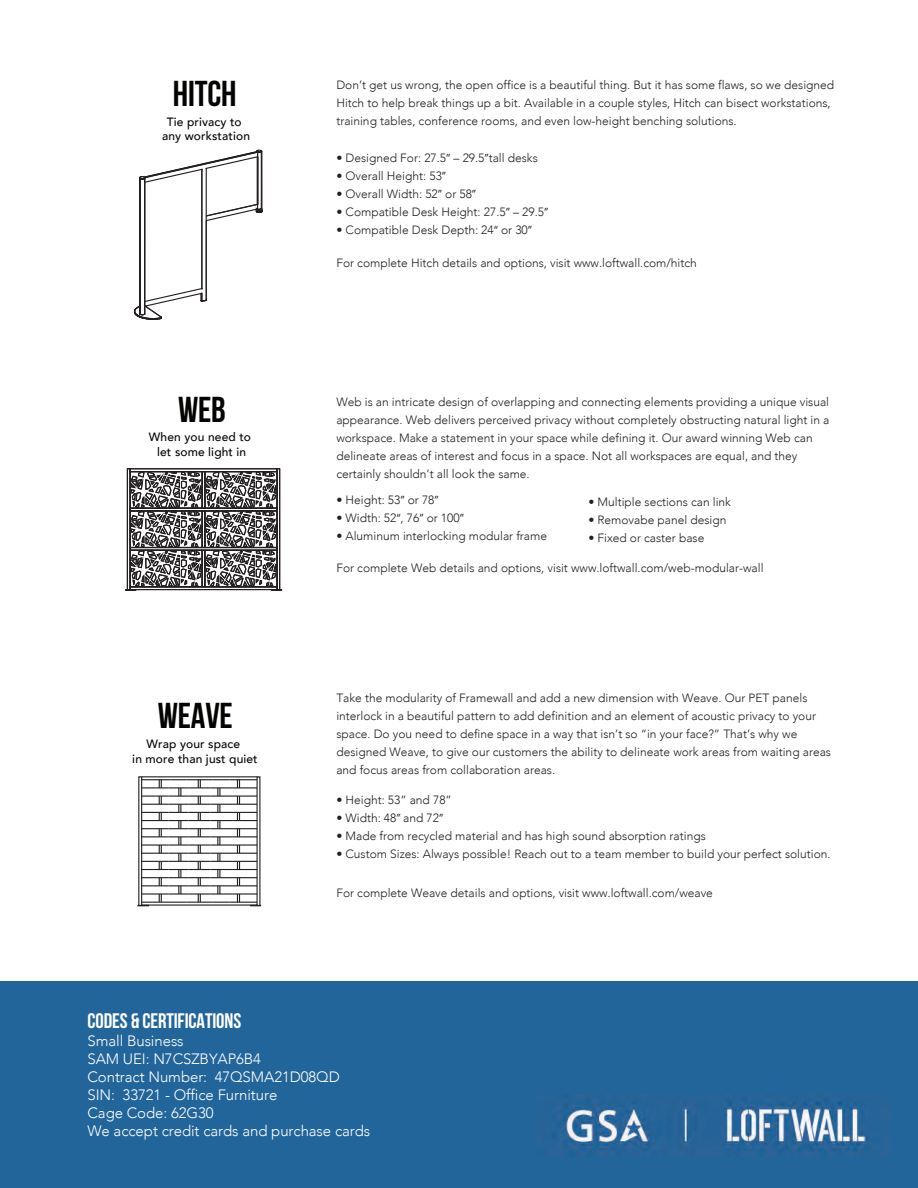
<style>
.page{position:relative;width:918px;height:1188px;background:#fff}
.page>*{position:absolute;margin:0;border:0;box-sizing:border-box;transform-origin:0 0}
.t1{font:700 36px "Bebas Neue";letter-spacing:-.005em;color:#040503}
.t2{font:700 21px "Bebas Neue";letter-spacing:-.005em;color:#fff}
.t3{font:300 15px/18px "Avenir";letter-spacing:-.005em;color:#fff}
.t4{font:300 12px/18px "Avenir";color:#231f20}
.t5{font:500 12px/14.4px "Avenir";letter-spacing:.01em;color:#050504;text-align:center}
.s1{font-family:"Myriad Pro";font-weight:400}
</style>
<div class="page">
<div style="left:0;top:981px;width:918px;height:207px;background:#22659a"></div>
<svg style="left:125px;top:149px;width:157px;height:758px"></svg>
<img style="left:538px;top:1095px;width:332px;height:61px">
<h1 class="t1" style="left:173px;top:72px;width:65px">HITCH</h1>
<p class="t5" style="left:162px;top:116px;width:90px">Tie privacy to any workstation</p>
<h1 class="t1" style="left:178px;top:389px;width:49px">WEB</h1>
<p class="t5" style="left:149px;top:431px;width:104px">When you need to let some light in</p>
<h1 class="t1" style="left:158px;top:695px;width:77px">WEAVE</h1>
<p class="t5" style="left:132px;top:738px;width:127px">Wrap your space<br>in more than just quiet</p>
<p class="t4" style="left:336px;top:77px;width:499px">Don’t get us wrong, the open office is a beautiful thing. But it has some flaws, so we designed<br>Hitch to help break things up a bit. Available in a couple styles, Hitch can bisect workstations, training tables, conference rooms, and even low-height benching solutions.</p>
<p class="t4" style="left:337px;top:149px;width:203px">• Designed For: 27.5<span class="s1">”</span> – 29.5<span class="s1">”</span>tall desks</p>
<p class="t4" style="left:337px;top:167px;width:111px">• Overall Height: 53<span class="s1">”</span></p>
<p class="t4" style="left:337px;top:185px;width:141px">• Overall Width: 52<span class="s1">”</span> or 58<span class="s1">”</span></p>
<p class="t4" style="left:337px;top:203px;width:213px">• Compatible Desk Height: 27.5<span class="s1">”</span> – 29.5<span class="s1">”</span></p>
<p class="t4" style="left:337px;top:221px;width:197px">• Compatible Desk Depth: 24<span class="s1">“</span> or 30<span class="s1">”</span></p>
<p class="t4" style="left:336px;top:255px;width:362px">For complete Hitch details and options, visit www.loftwall.com/hitch</p>
<p class="t4" style="left:336px;top:394px;width:495px">Web is an intricate design of overlapping and connecting elements providing a unique visual appearance. Web delivers perceived privacy without completely obstructing natural light in a workspace. Make a statement in your space while defining it. Our award winning Web can delineate areas of interest and focus in a space. Not all workspaces are equal, and they certainly shouldn’t all look the same.</p>
<p class="t4" style="left:336px;top:491px;width:104px">• Height: 53<span class="s1">”</span> or 78<span class="s1">”</span></p>
<p class="t4" style="left:336px;top:509px;width:212px">• Width: 52<span class="s1">“</span>, 76<span class="s1">”</span> or 100<span class="s1">”<br></span>ï Aluminum interlocking modular frame</p>
<p class="t4" style="left:336px;top:560px;width:429px">For complete Web details and options, visit www.loftwall.com/web-modular-wall</p>
<p class="t4" style="left:588px;top:494px;width:144px">ï Multiple sections can link</p>
<p class="t4" style="left:588px;top:511px;width:140px">• Removabe panel design ï Fixed or caster base</p>
<p class="t4" style="left:336px;top:690px;width:496px">Take the modularity of Framewall and add a new dimension with Weave. Our PET panels interlock in a beautiful pattern to add definition and an element of acoustic privacy to your space. Do you need to define space in a way that isn’t so “in your face?” That’s why we designed Weave, to give our customers the ability to delineate work areas from waiting areas and focus areas from collaboration areas.</p>
<p class="t4" style="left:336px;top:791px;width:117px">• Height: 53” and 78”</p>
<p class="t4" style="left:336px;top:809px;width:108px">• Width: 48<span class="s1">”</span> and 72<span class="s1">”</span></p>
<p class="t4" style="left:336px;top:827px;width:371px">• Made from recycled material and has high sound absorption ratings</p>
<p class="t4" style="left:336px;top:845px;width:496px">• Custom Sizes: Always possible! Reach out to a team member to build your perfect solution.</p>
<p class="t4" style="left:336px;top:885px;width:378px">For complete Weave details and options, visit www.loftwall.com/weave</p>
<h2 class="t2" style="left:87px;top:1009px;width:155px">CODES &amp; CERTIFICATIONS</h2>
<p class="t3" style="left:87px;top:1033px;width:284px">Small Business<br>SAM UEI: N7CSZBYAP6B4<br>Contract Number: 47QSMA21D08QD<br>SIN: 33721 - Office Furniture<br>Cage Code: 62G30<br>We accept credit cards and purchase cards</p>
</div>
